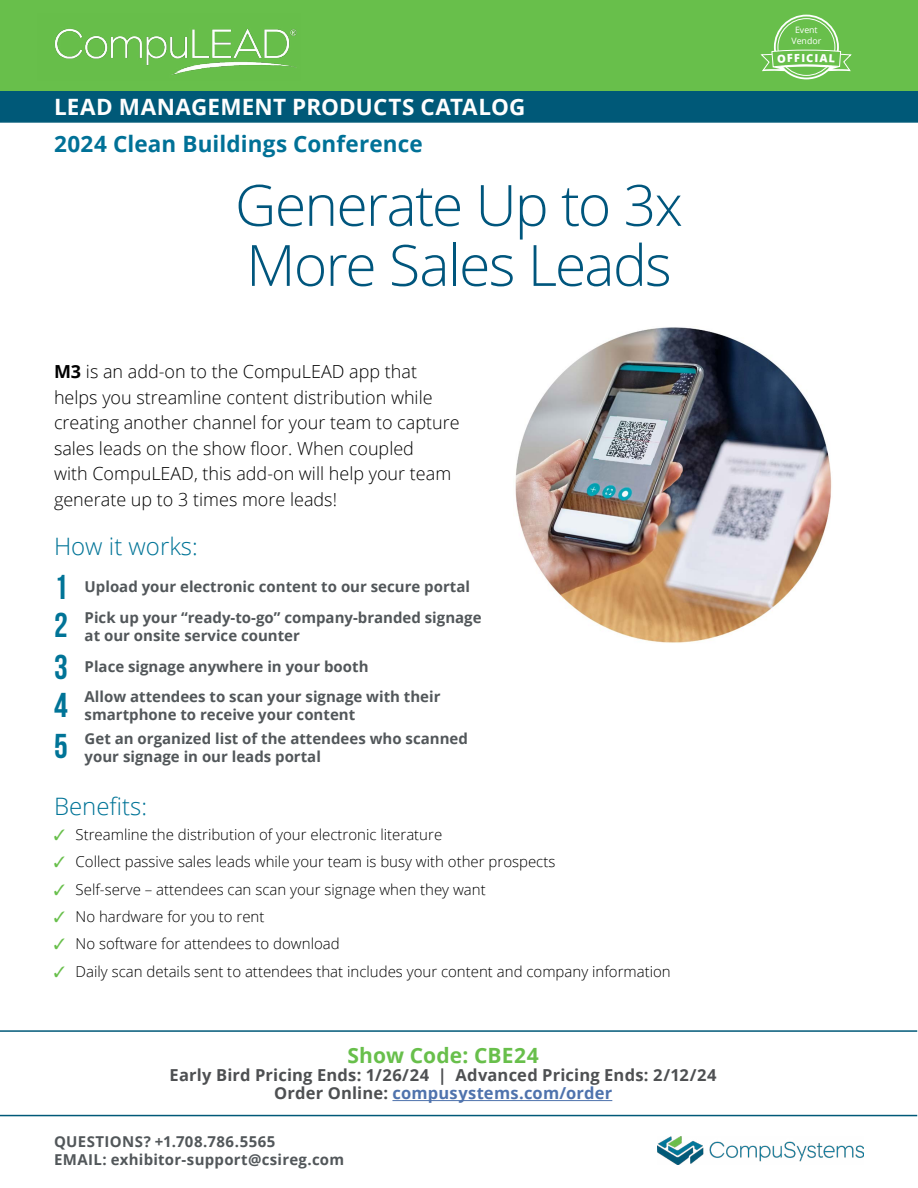
<style>
.page{position:relative;width:918px;height:1188px;background:#fff}
.page>*{position:absolute;margin:0;border:0;box-sizing:border-box;transform-origin:0 0}
.t1{font:300 57px/60px "Open Sans";letter-spacing:-.03em;color:#00567d}
.t2{font:34.5px "Bebas Neue";color:#007497}
.t3{font:300 24px "Open Sans";color:#007497}
.t4{font:700 22.5px "Open Sans";letter-spacing:.01em;color:#fefefe}
.t5{font:700 22.5px "Open Sans";letter-spacing:.005em;color:#007197}
.t6{font:700 21px "Open Sans";letter-spacing:.01em;color:#68bf4b}
.t7{font:300 18px/25.5px "Open Sans";color:#000}
.t8{font:700 16.5px/18px "Open Sans";letter-spacing:.015em;color:#4e5052;text-align:center}
.t9{font:300 15px "Open Sans";color:#000}
.t10{font:700 15px/18px "Open Sans";color:#52575a}
.t11{font:700 15px/18px "Open Sans";letter-spacing:.02em;color:#52575a}
.t12{font:800 11.1px "Open Sans";color:#fff}
.t13{font:8.7px/11.1px "Open Sans";color:#fff;text-align:center}
.s1{font-weight:700}
.s2{color:#68bf4b}
.s3{color:#4f73ad}
</style>
<div class="page">
<div style="left:0;top:91px;width:918px;height:32px;background:#005978;border:2px solid #005978"></div>
<div style="left:0;top:0;width:918px;height:91px;background:#68bf4b"></div>
<img style="left:54px;top:28px;width:243px;height:47px">
<img style="left:657px;top:1137px;width:207px;height:28px">
<hr style="left:0;top:1115px;width:917px;height:1px;background:#005978">
<hr style="left:0;top:1030px;width:917px;height:2px;background:#005978">
<hr style="left:392px;top:1100px;width:220px;height:1px;background:#4f73ad">
<img style="left:515px;top:327px;width:317px;height:316px">
<svg style="left:761px;top:15px;width:90px;height:64px"></svg>
<h3 class="t4" style="left:54px;top:91px;width:473px">LEAD MANAGEMENT PRODUCTS CATALOG</h3>
<h3 class="t5" style="left:54px;top:128px;width:370px">2024 Clean Buildings Conference</h3>
<h1 class="t1" style="left:235px;top:174px;width:449px">Generate Up to 3x<br>More Sales Leads</h1>
<p class="t7" style="left:54px;top:359px;width:407px"><span class="s1">M3</span> is an add-on to the CompuLEAD app that helps you streamline content distribution while creating another channel for your team to capture sales leads on the show floor. When coupled<br>with CompuLEAD, this add-on will help your team generate up to 3 times more leads!</p>
<h3 class="t3" style="left:54px;top:530px;width:145px">How it works:</h3>
<h2 class="t2" style="left:54px;top:569px;width:15px">1</h2>
<p class="t10" style="left:85px;top:577px;width:387px">Upload your electronic content to our secure portal</p>
<h2 class="t2" style="left:54px;top:606px;width:15px">2</h2>
<p class="t10" style="left:85px;top:608px;width:399px">Pick up your “ready-to-go” company-branded signage at our onsite service counter</p>
<h2 class="t2" style="left:54px;top:648px;width:15px">3</h2>
<p class="t10" style="left:85px;top:657px;width:285px">Place signage anywhere in your booth</p>
<h2 class="t2" style="left:54px;top:686px;width:15px">4</h2>
<p class="t10" style="left:85px;top:687px;width:357px">Allow attendees to scan your signage with their smartphone to receive your content</p>
<h2 class="t2" style="left:54px;top:727px;width:15px">5</h2>
<p class="t10" style="left:85px;top:729px;width:385px">Get an organized list of the attendees who scanned your signage in our leads portal</p>
<h3 class="t3" style="left:54px;top:790px;width:95px">Benefits:</h3>
<p class="t9" style="left:54px;top:824px;width:390px"><span class="s2">✓</span> Streamline the distribution of your electronic literature</p>
<p class="t9" style="left:54px;top:851px;width:503px"><span class="s2">✓</span> Collect passive sales leads while your team is busy with other prospects</p>
<p class="t9" style="left:54px;top:879px;width:433px"><span class="s2">✓</span> Self-serve – attendees can scan your signage when they want</p>
<p class="t9" style="left:54px;top:906px;width:212px"><span class="s2">✓</span> No hardware for you to rent</p>
<p class="t9" style="left:54px;top:934px;width:287px"><span class="s2">✓</span> No software for attendees to download</p>
<p class="t9" style="left:54px;top:961px;width:618px"><span class="s2">✓</span> Daily scan details sent to attendees that includes your content and company information</p>
<h3 class="t6" style="left:348px;top:1041px;width:193px">Show Code: CBE24</h3>
<p class="t8" style="left:170px;top:1066px;width:549px">Early Bird Pricing Ends: 1/26/24 | Advanced Pricing Ends: 2/12/24<br>Order Online: <span class="s3">compusystems.com/order</span></p>
<p class="t11" style="left:54px;top:1132px;width:292px">QUESTIONS? +1.708.786.5565<br>EMAIL: exhibitor-support@csireg.com</p>
<p class="t13" style="left:792px;top:24px;width:31px">Event<br>Vendor</p>
<p class="t12" style="left:806px;top:49px;width:9px">C</p>
</div>
